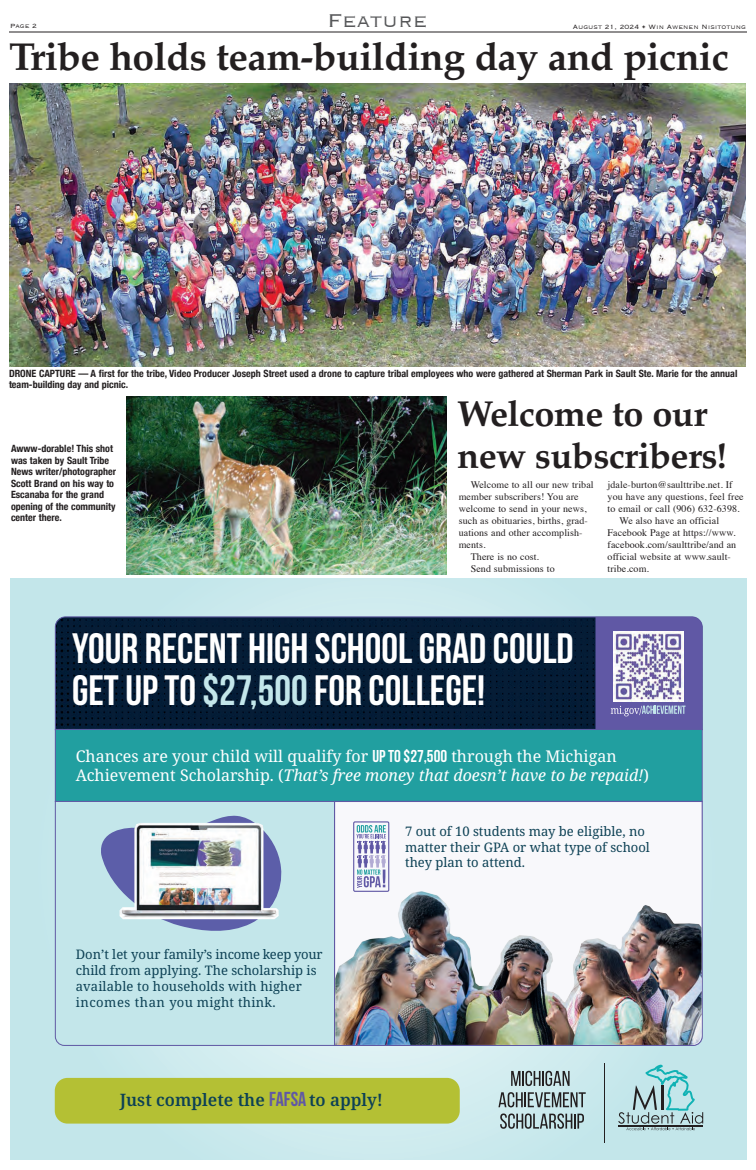
<style>
.page{position:relative;width:756px;height:1170px;background:#fff}
.page>*{position:absolute;margin:0;border:0;box-sizing:border-box;transform-origin:0 0}
.t1{font:700 42.4px/42.4px "Bebas Neue";color:#fff}
.t2{font:700 39px "Palatino";letter-spacing:-.015em;color:#231f20}
.t3{font:700 36px/41.4px "Palatino";letter-spacing:-.015em;color:#231f20}
.t4{font:300 24px "Copperplate";color:#57585a}
.t5{font:600 17.1px "Noto Serif";color:#0d4155}
.t6{font:16.2px/19.4px "Noto Serif";color:#fff}
.t7{font:13.1px/15.8px "Noto Serif";color:#0d4155}
.t8{font:10px "Times";letter-spacing:.01em;color:#231f20}
.t9{font:700 condensed 10px/11.5px "Helvetica Neue";color:#231f20}
.t10{font:300 8px "Copperplate";color:#231f20}
.s1{color:#c3e6ea}
.s2{font-family:"Bebas Neue";font-weight:700;font-size:17.2px}
.s3{font-style:italic}
.s4{font-family:"Bebas Neue";font-weight:700;font-size:20.2px;color:#6058a5}
</style>
<div class="page">
<hr style="left:9px;top:32px;width:738px;height:1px;background:#231f20">
<svg style="left:10px;top:578px;width:737px;height:582px;background:#c7e7eb"></svg>
<div style="left:55px;top:1078px;width:405px;height:46px;background:#b4c034;border-radius:13px"></div>
<hr style="left:604px;top:1063px;width:1px;height:79px;background:#231f20">
<svg style="left:511px;top:1071px;width:59px;height:15px"></svg>
<svg style="left:498px;top:1092px;width:88px;height:15px"></svg>
<svg style="left:500px;top:1114px;width:84px;height:15px"></svg>
<svg style="left:618px;top:1064px;width:85px;height:66px;background:#a1c9cd"></svg>
<svg style="left:54px;top:616px;width:649px;height:115px;background:#061d36"></svg>
<div style="left:55px;top:729px;width:647px;height:72px;background:#219fa0"></div>
<div style="left:55px;top:729px;width:648px;height:73px;border:1px solid #6059a4"></div>
<div style="left:54px;top:800px;width:279px;height:246px;background:#c3e6ea"></div>
<svg style="left:333px;top:800px;width:370px;height:247px"></svg>
<div style="left:353px;top:822px;width:36px;height:69px;background:#f8f8fb"></div>
<div style="left:353px;top:821px;width:36px;height:71px;border:1px solid #6058a5"></div>
<svg style="left:356px;top:825px;width:30px;height:61px"></svg>
<img style="left:335px;top:886px;width:367px;height:159px">
<svg style="left:595px;top:617px;width:107px;height:113px;background:#8983b8"></svg>
<svg style="left:98px;top:814px;width:185px;height:120px;background:#b1cfdf"></svg>
<img style="left:112px;top:817px;width:173px;height:108px">
<img style="left:9px;top:84px;width:737px;height:282px">
<img style="left:127px;top:396px;width:319px;height:179px">
<p class="t10" style="left:10px;top:20px;width:29px">Page 2</p>
<h3 class="t4" style="left:327px;top:5px;width:102px">Feature</h3>
<p class="t10" style="left:573px;top:21px;width:175px">August 21, 2024 • Win Awenen Nisitotung</p>
<h2 class="t2" style="left:9px;top:23px;width:721px">Tribe holds team-building day and picnic</h2>
<p class="t9" style="left:9px;top:367px;width:730px">DRONE CAPTURE — A first for the tribe, Video Producer Joseph Street used a drone to capture tribal employees who were gathered at Sherman Park in Sault Ste. Marie for the annual team-building day and picnic.</p>
<p class="t9" style="left:11px;top:442px;width:107px">Awww-dorable! This shot was taken by Sault Tribe<br>News writer/photographer<br>Scott Brand on his way to<br>Escanaba for the grand opening of the community center there.</p>
<h3 class="t3" style="left:457px;top:393px;width:271px">Welcome to our new subscribers!</h3>
<p class="t8" style="left:471px;top:475px;width:124px">Welcome to all our new tribal</p>
<p class="t8" style="left:459px;top:487px;width:122px">member subscribers! You are</p>
<p class="t8" style="left:459px;top:499px;width:129px">welcome to send in your news,</p>
<p class="t8" style="left:459px;top:511px;width:131px">such as obituaries, births, grad-</p>
<p class="t8" style="left:459px;top:523px;width:125px">uations and other accomplish-</p>
<p class="t8" style="left:459px;top:535px;width:28px">ments.</p>
<p class="t8" style="left:471px;top:547px;width:70px">There is no cost.</p>
<p class="t8" style="left:471px;top:559px;width:85px">Send submissions to</p>
<p class="t8" style="left:608px;top:475px;width:126px">jdale-burton@saulttribe.net. If</p>
<p class="t8" style="left:608px;top:487px;width:138px">you have any questions, feel free</p>
<p class="t8" style="left:608px;top:499px;width:134px">to email or call (906) 632-6398.</p>
<p class="t8" style="left:620px;top:511px;width:101px">We also have an official</p>
<p class="t8" style="left:608px;top:523px;width:129px">Facebook Page at https://www.</p>
<p class="t8" style="left:608px;top:535px;width:130px">facebook.com/saulttribe/and an</p>
<p class="t8" style="left:608px;top:547px;width:125px">official website at www.sault-</p>
<p class="t8" style="left:608px;top:559px;width:43px">tribe.com.</p>
<h1 class="t1" style="left:72px;top:627px;width:503px">YOUR RECENT HIGH SCHOOL GRAD COULD<br>GET UP TO <span class="s1">$27,500</span> FOR COLLEGE!</h1>
<h3 class="t6" style="left:76px;top:747px;width:575px">Chances are your child will qualify for <span class="s2">UP TO $27,500</span> through the Michigan<br>Achievement Scholarship. (<span class="s3">That’s free money that doesn’t have to be repaid!</span>)</h3>
<h3 class="t7" style="left:76px;top:947px;width:248px">Don’t let your family’s income keep your child from applying. The scholarship is available to households with higher incomes than you might think.</h3>
<h3 class="t7" style="left:405px;top:824px;width:246px">7 out of 10 students may be eligible, no matter their GPA or what type of school they plan to attend.</h3>
<h3 class="t5" style="left:120px;top:1088px;width:265px">Just complete the <span class="s4">FAFSA</span> to apply!</h3>
</div>
